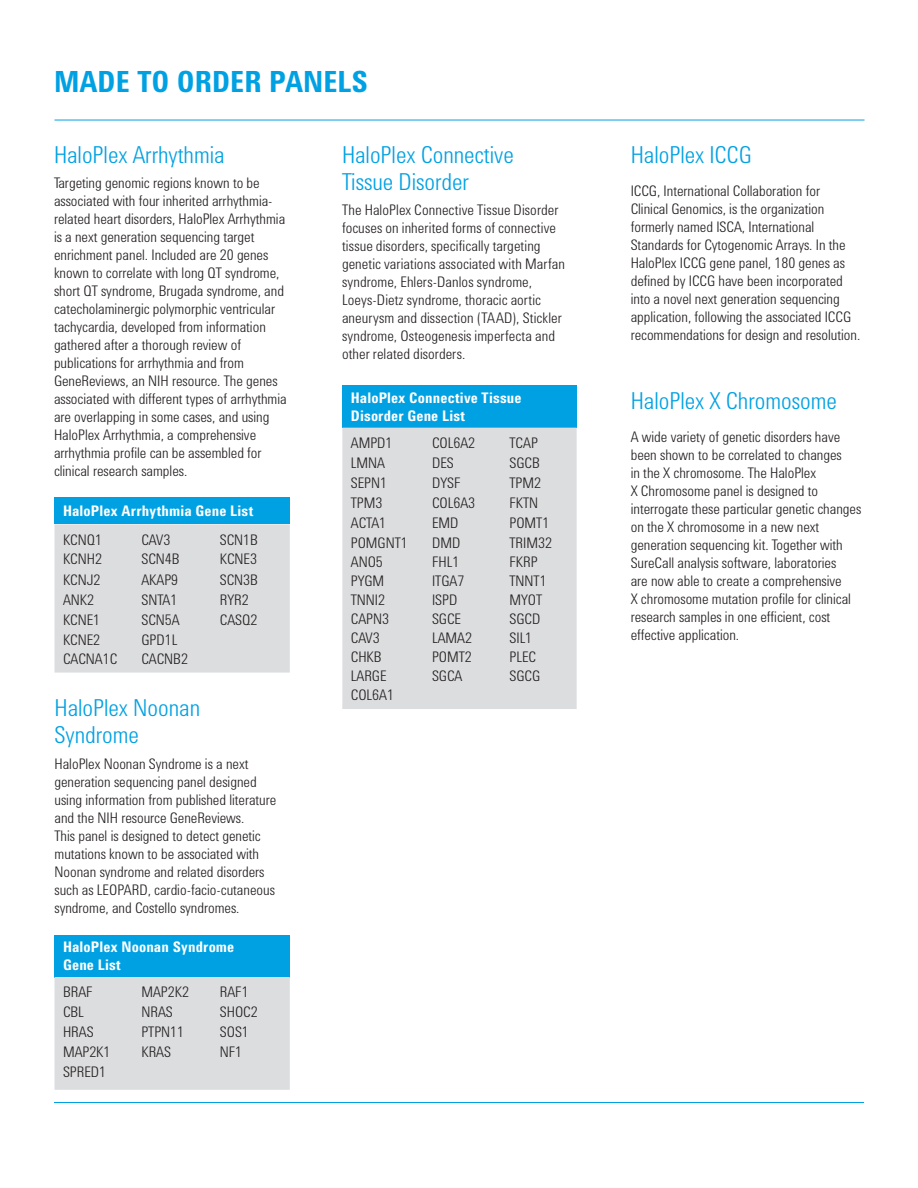
<style>
.page{position:relative;width:918px;height:1188px;background:#fff}
.page>*{position:absolute;margin:0;border:0;box-sizing:border-box;transform-origin:0 0}
.t1{font:700 30px "Agilent Condensed CFF";color:#00a1e3}
.t2{font:300 24px/27px "Agilent Condensed CFF";color:#00a1e3}
.Body{font:300 15px/18px "Agilent Condensed CFF";color:#231f20}
.subhead2{font:700 15px/18px "Agilent Condensed CFF";letter-spacing:.01em;color:#fff}
</style>
<div class="page">
<hr style="left:54px;top:1102px;width:810px;height:1px;background:#00a1e3">
<div style="left:342px;top:386px;width:235px;height:42px;background:#00a1e3"></div>
<div style="left:342px;top:428px;width:235px;height:281px;background:#dcdddf"></div>
<div style="left:55px;top:935px;width:235px;height:42px;background:#00a1e3"></div>
<div style="left:55px;top:977px;width:235px;height:113px;background:#dcdddf"></div>
<hr style="left:55px;top:120px;width:810px;height:1px;background:#00a1e3">
<div style="left:55px;top:497px;width:235px;height:27px;background:#00a1e3"></div>
<div style="left:55px;top:524px;width:235px;height:149px;background:#dcdddf"></div>
<p class="t1" style="left:54px;top:59px;width:316px">MADE TO ORDER PANELS</p>
<p class="t2" style="left:54px;top:139px;width:172px">HaloPlex Arrhythmia</p>
<p class="Body" style="left:54px;top:173px;width:234px">Targeting genomic regions known to be associated with four inherited arrhythmia&shy;related heart disorders, HaloPlex Arrhythmia is a next generation sequencing target enrichment panel. Included are 20 genes known to correlate with long QT syndrome, short QT syndrome, Brugada syndrome, and catecholaminergic polymorphic ventricular tachycardia, developed from information gathered after a thorough review of publications for arrhythmia and from GeneReviews, an NIH resource. The genes associated with different types of arrhythmia are overlapping in some cases, and using HaloPlex Arrhythmia, a comprehensive arrhythmia profile can be assembled for clinical research samples.</p>
<p class="subhead2" style="left:63px;top:501px;width:192px">HaloPlex Arrhythmia Gene List</p>
<p class="Body" style="left:63px;top:529px;width:40px">KCNQ1</p>
<p class="Body" style="left:141px;top:529px;width:30px">CAV3</p>
<p class="Body" style="left:220px;top:529px;width:40px">SCN1B</p>
<p class="Body" style="left:63px;top:549px;width:40px">KCNH2</p>
<p class="Body" style="left:141px;top:549px;width:40px">SCN4B</p>
<p class="Body" style="left:220px;top:549px;width:39px">KCNE3</p>
<p class="Body" style="left:63px;top:569px;width:39px">KCNJ2</p>
<p class="Body" style="left:141px;top:569px;width:38px">AKAP9</p>
<p class="Body" style="left:220px;top:569px;width:40px">SCN3B</p>
<p class="Body" style="left:63px;top:589px;width:33px">ANK2</p>
<p class="Body" style="left:141px;top:589px;width:37px">SNTA1</p>
<p class="Body" style="left:220px;top:589px;width:30px">RYR2</p>
<p class="Body" style="left:63px;top:610px;width:39px">KCNE1</p>
<p class="Body" style="left:141px;top:610px;width:40px">SCN5A</p>
<p class="Body" style="left:220px;top:610px;width:39px">CASQ2</p>
<p class="Body" style="left:63px;top:629px;width:39px">KCNE2</p>
<p class="Body" style="left:141px;top:629px;width:37px">GPD1L</p>
<p class="Body" style="left:63px;top:648px;width:56px">CACNA1C</p>
<p class="Body" style="left:141px;top:648px;width:48px">CACNB2</p>
<p class="t2" style="left:55px;top:692px;width:147px">HaloPlex Noonan<br>Syndrome</p>
<p class="Body" style="left:55px;top:753px;width:223px">HaloPlex Noonan Syndrome is a next generation sequencing panel designed using information from published literature and the NIH resource GeneReviews.<br>This panel is designed to detect genetic mutations known to be associated with Noonan syndrome and related disorders such as LEOPARD, cardio-facio-cutaneous syndrome, and Costello syndromes.</p>
<p class="subhead2" style="left:63px;top:937px;width:173px">HaloPlex Noonan Syndrome<br>Gene List</p>
<p class="Body" style="left:63px;top:982px;width:31px">BRAF</p>
<p class="Body" style="left:141px;top:982px;width:49px">MAP2K2</p>
<p class="Body" style="left:220px;top:982px;width:30px">RAF1</p>
<p class="Body" style="left:63px;top:1002px;width:22px">CBL</p>
<p class="Body" style="left:141px;top:1002px;width:33px">NRAS</p>
<p class="Body" style="left:220px;top:1002px;width:39px">SHOC2</p>
<p class="Body" style="left:63px;top:1022px;width:32px">HRAS</p>
<p class="Body" style="left:141px;top:1022px;width:44px">PTPN11</p>
<p class="Body" style="left:220px;top:1022px;width:31px">SOS1</p>
<p class="Body" style="left:63px;top:1042px;width:49px">MAP2K1</p>
<p class="Body" style="left:141px;top:1042px;width:31px">KRAS</p>
<p class="Body" style="left:220px;top:1042px;width:24px">NF1</p>
<p class="Body" style="left:63px;top:1062px;width:45px">SPRED1</p>
<p class="t2" style="left:342px;top:139px;width:173px">HaloPlex Connective<br>Tissue Disorder</p>
<p class="Body" style="left:342px;top:200px;width:224px">The HaloPlex Connective Tissue Disorder focuses on inherited forms of connective tissue disorders, specifically targeting genetic variations associated with Marfan syndrome, Ehlers-Danlos syndrome, Loeys-Dietz syndrome, thoracic aortic aneurysm and dissection (TAAD), Stickler syndrome, Osteogenesis imperfecta and other related disorders.</p>
<p class="subhead2" style="left:351px;top:388px;width:172px">HaloPlex Connective Tissue<br>Disorder Gene List</p>
<p class="Body" style="left:351px;top:433px;width:43px">AMPD1</p>
<p class="Body" style="left:432px;top:433px;width:45px">COL6A2</p>
<p class="Body" style="left:510px;top:433px;width:30px">TCAP</p>
<p class="Body" style="left:351px;top:452px;width:36px">LMNA</p>
<p class="Body" style="left:432px;top:452px;width:23px">DES</p>
<p class="Body" style="left:510px;top:452px;width:32px">SGCB</p>
<p class="Body" style="left:351px;top:473px;width:38px">SEPN1</p>
<p class="Body" style="left:432px;top:473px;width:30px">DYSF</p>
<p class="Body" style="left:510px;top:473px;width:33px">TPM2</p>
<p class="Body" style="left:351px;top:493px;width:33px">TPM3</p>
<p class="Body" style="left:432px;top:493px;width:45px">COL6A3</p>
<p class="Body" style="left:510px;top:493px;width:30px">FKTN</p>
<p class="Body" style="left:351px;top:513px;width:37px">ACTA1</p>
<p class="Body" style="left:432px;top:513px;width:28px">EMD</p>
<p class="Body" style="left:510px;top:513px;width:41px">POMT1</p>
<p class="Body" style="left:351px;top:533px;width:58px">POMGNT1</p>
<p class="Body" style="left:432px;top:533px;width:30px">DMD</p>
<p class="Body" style="left:510px;top:533px;width:44px">TRIM32</p>
<p class="Body" style="left:351px;top:552px;width:34px">ANO5</p>
<p class="Body" style="left:432px;top:552px;width:29px">FHL1</p>
<p class="Body" style="left:510px;top:552px;width:30px">FKRP</p>
<p class="Body" style="left:351px;top:571px;width:35px">PYGM</p>
<p class="Body" style="left:432px;top:571px;width:34px">ITGA7</p>
<p class="Body" style="left:510px;top:571px;width:39px">TNNT1</p>
<p class="Body" style="left:351px;top:590px;width:36px">TNNI2</p>
<p class="Body" style="left:432px;top:590px;width:27px">ISPD</p>
<p class="Body" style="left:510px;top:590px;width:34px">MYOT</p>
<p class="Body" style="left:351px;top:609px;width:40px">CAPN3</p>
<p class="Body" style="left:432px;top:609px;width:30px">SGCE</p>
<p class="Body" style="left:510px;top:609px;width:32px">SGCD</p>
<p class="Body" style="left:351px;top:628px;width:30px">CAV3</p>
<p class="Body" style="left:432px;top:628px;width:41px">LAMA2</p>
<p class="Body" style="left:510px;top:628px;width:24px">SIL1</p>
<p class="Body" style="left:351px;top:647px;width:32px">CHKB</p>
<p class="Body" style="left:432px;top:647px;width:41px">POMT2</p>
<p class="Body" style="left:510px;top:647px;width:28px">PLEC</p>
<p class="Body" style="left:351px;top:666px;width:37px">LARGE</p>
<p class="Body" style="left:432px;top:666px;width:32px">SGCA</p>
<p class="Body" style="left:510px;top:666px;width:32px">SGCG</p>
<p class="Body" style="left:351px;top:685px;width:45px">COL6A1</p>
<p class="t2" style="left:631px;top:139px;width:122px">HaloPlex ICCG</p>
<p class="Body" style="left:631px;top:180px;width:231px">ICCG, International Collaboration for Clinical Genomics, is the organization formerly named ISCA, International Standards for Cytogenomic Arrays. In the HaloPlex ICCG gene panel, 180 genes as defined by ICCG have been incorporated into a novel next generation sequencing application, following the associated ICCG recommendations for design and resolution.</p>
<p class="t2" style="left:631px;top:385px;width:208px">HaloPlex X Chromosome</p>
<p class="Body" style="left:631px;top:426px;width:232px">A wide variety of genetic disorders have been shown to be correlated to changes<br>in the X chromosome. The HaloPlex<br>X Chromosome panel is designed to interrogate these particular genetic changes on the X chromosome in a new next generation sequencing kit. Together with SureCall analysis software, laboratories<br>are now able to create a comprehensive<br>X chromosome mutation profile for clinical research samples in one efficient, cost effective application.</p>
</div>
